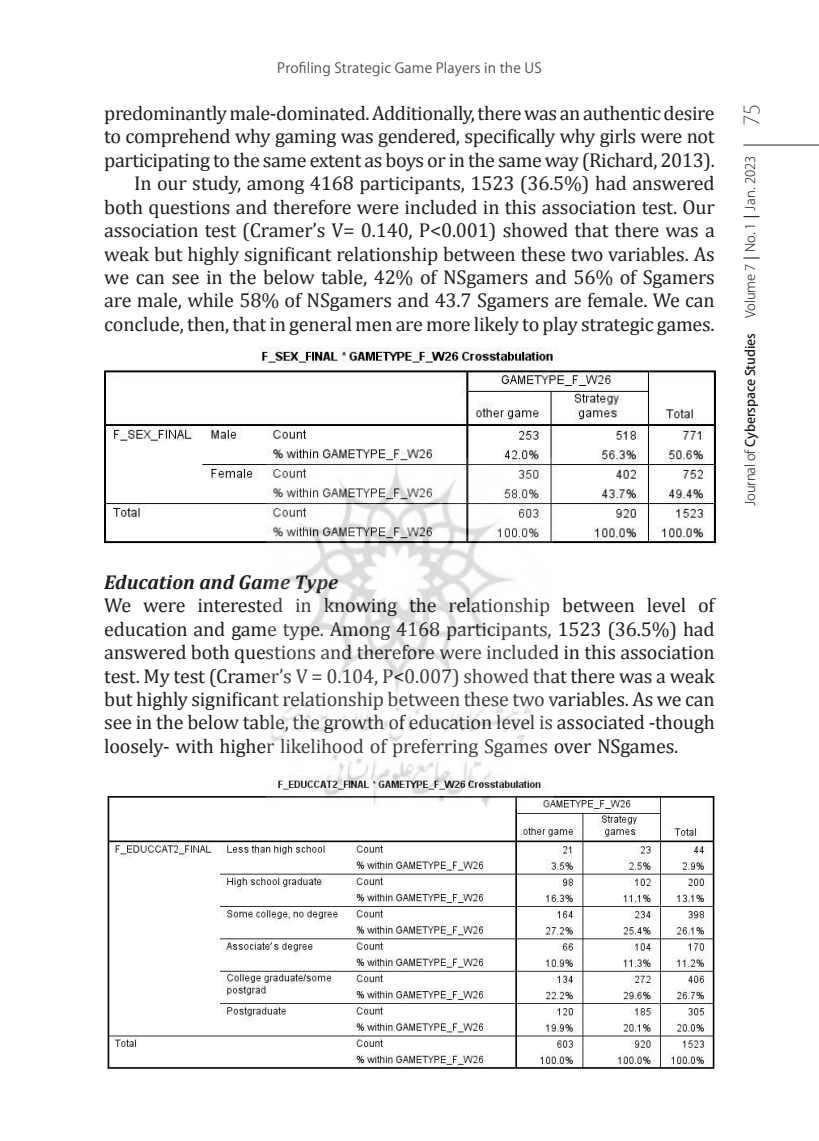
<style>
.page{position:relative;width:819px;height:1141px;background:#fff}
.page>*{position:absolute;margin:0;border:0;box-sizing:border-box;transform-origin:0 0}
.t1{font:200 21px "Koz Go Pro";color:#231f20}
.t2{font:20.12px/23.4px "Cambria";letter-spacing:-.01em;color:#231f20;text-align:justify}
.t3{font:italic 700 20.12px "Cambria";color:#231f20}
.t4{font:14px "Koz Go Pro";letter-spacing:.01em;color:#51504f}
.t5{font:300 13.12px "Koz Go Pro";letter-spacing:-.01em;color:#231f20}
.s1{font-weight:500}
</style>
<div class="page">
<hr style="left:743px;top:145px;width:76px;height:1px;background:#231f20">
<svg style="left:743px;top:216px;width:16px;height:1px"></svg>
<svg style="left:743px;top:258px;width:16px;height:1px"></svg>
<img style="left:104px;top:348px;width:613px;height:198px">
<img style="left:107px;top:794px;width:607px;height:277px">
<img style="left:266px;top:458px;width:286px;height:351px">
<p class="t4" style="left:277px;top:59px;width:266px">Profiling Strategic Game Players in the US</p>
<p class="t2" style="left:104px;top:101px;width:612px">predominantly male-dominated. Additionally, there was an authentic desire to comprehend why gaming was gendered, specifically why girls were not participating to the same extent as boys or in the same way (Richard, 2013).</p>
<p class="t2" style="left:104px;top:171px;width:612px;text-indent:30px">In our study, among 4168 participants, 1523 (36.5%) had answered both questions and therefore were included in this association test. Our association test (Cramer’s V= 0.140, P&lt;0.001) showed that there was a weak but highly significant relationship between these two variables. As we can see in the below table, 42% of NSgamers and 56% of Sgamers are male, while 58% of NSgamers and 43.7 Sgamers are female. We can conclude, then, that in general men are more likely to play strategic games.</p>
<p class="t3" style="left:104px;top:568px;width:235px">Education and Game Type</p>
<p class="t2" style="left:104px;top:594px;width:612px">We were interested in knowing the relationship between level of education and game type. Among 4168 participants, 1523 (36.5%) had answered both questions and therefore were included in this association test. My test (Cramer’s V = 0.104, P&lt;0.007) showed that there was a weak but highly significant relationship between these two variables. As we can see in the below table, the growth of education level is associated -though loosely- with higher likelihood of preferring Sgames over NSgames.</p>
<p class="t1" style="left:738px;top:126px;width:24px;rotate:-90deg">75</p>
<p class="t5" style="left:741px;top:506px;width:351px;rotate:-90deg">Journal of <span class="s1">Cyberspace Studies</span> Volume 7 No. 1 Jan. 2023</p>
</div>
